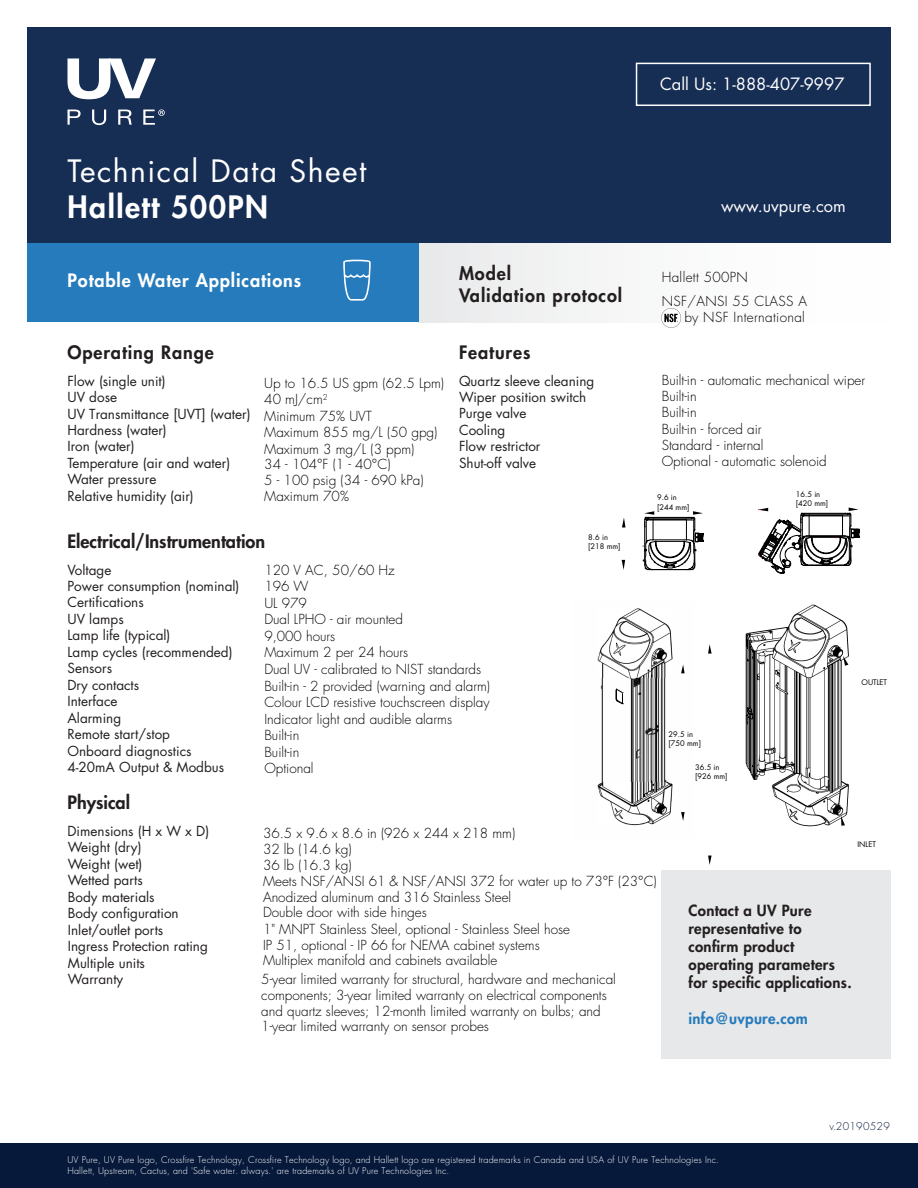
<style>
.page{position:relative;width:918px;height:1188px;background:#fff}
.page>*{position:absolute;margin:0;border:0;box-sizing:border-box;transform-origin:0 0}
.t1{font:30px "Futura Std";letter-spacing:.05em;color:#fff}
.t2{font:800 30px "Futura Std";letter-spacing:.05em;color:#fff}
.t3{font:800 18px/21.6px "Futura Std";letter-spacing:.05em;color:#231f20}
.t4{font:800 18px "Futura Std";color:#231f20}
.t5{font:800 18px "Futura Std";letter-spacing:.05em;color:#fff}
.t6{font:16.5px "Futura Std";color:#fff}
.t7{font:800 15px/18px "Futura Std";letter-spacing:.02em;color:#231f20}
.t8{font:800 15px "Futura Std";letter-spacing:.02em;color:#267bbc}
.t9{font:300 13.5px/16.5px "Futura Std";color:#010101}
.t10{font:13.5px/16.5px "Futura Std";color:#231f20}
.t11{font:300 13.5px/15.9px "Futura Std";color:#000101}
.t12{font:300 13.5px/23.2px "Futura Std";letter-spacing:.025em;color:#010101}
.t13{font:300 10.5px "Futura Std";letter-spacing:.025em;color:#06193a}
.t14{font:300 9px/10.8px "Futura Std";letter-spacing:.02em;color:#fff}
.t15{font:7.5px/9px "Futura Std";color:#010101}
</style>
<div class="page">
<img style="left:597px;top:608px;width:88px;height:218px">
<div style="left:418px;top:242px;width:473px;height:80px;background:linear-gradient(to right,#eaebec,#fff)"></div>
<div style="left:27px;top:242px;width:391px;height:80px;background:#267bbc"></div>
<div style="left:27px;top:27px;width:864px;height:216px;background:#162d54"></div>
<div style="left:636px;top:63px;width:235px;height:43px;border:2px solid #fff"></div>
<div style="left:662px;top:870px;width:229px;height:189px;background:#e7e8e9"></div>
<svg style="left:68px;top:59px;width:88px;height:40px"></svg>
<svg style="left:68px;top:110px;width:13px;height:15px"></svg>
<svg style="left:92px;top:110px;width:14px;height:15px"></svg>
<svg style="left:118px;top:110px;width:14px;height:15px"></svg>
<svg style="left:143px;top:109px;width:22px;height:16px"></svg>
<div style="left:0;top:1143px;width:918px;height:45px;background:#06193a"></div>
<svg style="left:343px;top:260px;width:28px;height:41px"></svg>
<img style="left:745px;top:604px;width:103px;height:223px">
<svg style="left:708px;top:644px;width:4px;height:10px"></svg>
<svg style="left:708px;top:856px;width:4px;height:9px"></svg>
<svg style="left:681px;top:812px;width:4px;height:9px"></svg>
<svg style="left:681px;top:665px;width:4px;height:8px"></svg>
<svg style="left:841px;top:816px;width:4px;height:10px"></svg>
<svg style="left:843px;top:655px;width:6px;height:11px"></svg>
<svg style="left:622px;top:517px;width:3px;height:10px"></svg>
<svg style="left:622px;top:560px;width:3px;height:10px"></svg>
<svg style="left:758px;top:508px;width:101px;height:66px"></svg>
<svg style="left:643px;top:511px;width:60px;height:59px"></svg>
<svg style="left:616px;top:689px;width:8px;height:15px"></svg>
<img style="left:661px;top:308px;width:19px;height:19px">
<h1 class="t1" style="left:68px;top:151px;width:300px">Technical Data Sheet</h1>
<h1 class="t2" style="left:68px;top:188px;width:202px">Hallett 500PN</h1>
<h2 class="t5" style="left:68px;top:269px;width:235px">Potable Water Applications</h2>
<p class="t6" style="left:660px;top:73px;width:186px">Call Us: 1-888-407-9997</p>
<p class="t6" style="left:721px;top:195px;width:126px">www.uvpure.com</p>
<h2 class="t3" style="left:459px;top:263px;width:165px">Model<br>Validation protocol</h2>
<p class="t12" style="left:662px;top:266px;width:147px">Hallett 500PN<br>NSF/ANSI 55 CLASS A</p>
<p class="t12" style="left:684px;top:306px;width:122px">by NSF International</p>
<h2 class="t3" style="left:68px;top:341px;width:148px">Operating Range</h2>
<p class="t10" style="left:68px;top:372px;width:185px">Flow (single unit)<br>UV dose<br>UV Transmittance [UVT] (water)<br>Hardness (water)<br>Iron (water)<br>Temperature (air and water)<br>Water pressure<br>Relative humidity (air)</p>
<h2 class="t4" style="left:68px;top:529px;width:199px">Electrical/Instrumentation</h2>
<p class="t10" style="left:68px;top:561px;width:173px">Voltage<br>Power consumption (nominal)<br>Certifications<br>UV lamps<br>Lamp life (typical)<br>Lamp cycles (recommended)<br>Sensors<br>Dry contacts<br>Interface<br>Alarming<br>Remote start/stop<br>Onboard diagnostics<br>4-20mA Output &amp; Modbus</p>
<h2 class="t4" style="left:68px;top:791px;width:64px">Physical</h2>
<p class="t10" style="left:68px;top:823px;width:143px">Dimensions (H x W x D)<br>Weight (dry)<br>Weight (wet)<br>Wetted parts<br>Body materials<br>Body configuration<br>Inlet/outlet ports<br>Ingress Protection rating<br>Multiple units<br>Warranty</p>
<h2 class="t3" style="left:459px;top:341px;width:73px">Features</h2>
<p class="t10" style="left:459px;top:372px;width:137px">Quartz sleeve cleaning<br>Wiper position switch<br>Purge valve<br>Cooling<br>Flow restrictor<br>Shut-off valve</p>
<p class="t9" style="left:662px;top:372px;width:205px">Built-in - automatic mechanical wiper<br>Built-in<br>Built-in<br>Built-in - forced air<br>Standard - internal<br>Optional - automatic solenoid</p>
<p class="t9" style="left:264px;top:376px;width:181px">Up to 16.5 US gpm (62.5 Lpm)<br>40 mJ/cm<sup>2<br></sup>Minimum 75% UVT<br>Maximum 855 mg/L (50 gpg)<br>Maximum 3 mg/L (3 ppm)</p>
<p class="t9" style="left:264px;top:456px;width:161px;line-height:16px">34 - 104°F (1 - 40°C)<br>5 - 100 psig (34 - 690 kPa)<br>Maximum 70%</p>
<p class="t15" style="left:657px;top:493px;width:34px;line-height:9.4px">9.6 in [244 mm]</p>
<p class="t15" style="left:796px;top:489px;width:34px">16.5 in [420 mm]</p>
<p class="t15" style="left:588px;top:533px;width:34px">8.6 in [218 mm]</p>
<p class="t9" style="left:264px;top:562px;width:227px">120 V AC, 50/60 Hz<br>196 W<br>UL 979<br>Dual LPHO - air mounted<br>9,000 hours<br>Maximum 2 per 24 hours<br>Dual UV - calibrated to NIST standards<br>Built-in - 2 provided (warning and alarm)<br>Colour LCD resistive touchscreen display<br>Indicator light and audible alarms<br>Built-in<br>Built-in<br>Optional</p>
<p class="t15" style="left:862px;top:678px;width:27px">OUTLET</p>
<p class="t15" style="left:669px;top:729px;width:34px">29.5 in [750 mm]</p>
<p class="t15" style="left:695px;top:762px;width:34px">36.5 in [926 mm]</p>
<p class="t11" style="left:263px;top:825px;width:395px">36.5 x 9.6 x 8.6 in (926 x 244 x 218 mm)<br>32 lb (14.6 kg)<br>36 lb (16.3 kg)<br>Meets NSF/ANSI 61 &amp; NSF/ANSI 372 for water up to 73°F (23°C)</p>
<p class="t11" style="left:263px;top:889px;width:309px">Anodized aluminum and 316 Stainless Steel<br>Double door with side hinges<br>1" MNPT Stainless Steel, optional - Stainless Steel hose IP 51, optional - IP 66 for NEMA cabinet systems Multiplex manifold and cabinets available</p>
<p class="t15" style="left:857px;top:840px;width:20px">INLET</p>
<p class="t7" style="left:688px;top:901px;width:165px">Contact a UV Pure representative to confirm product operating parameters for specific applications.</p>
<p class="t8" style="left:688px;top:1009px;width:121px">info@uvpure.com</p>
<p class="t9" style="left:261px;top:972px;width:356px;line-height:15.8px">5-year limited warranty for structural, hardware and mechanical components; 3-year limited warranty on electrical components and quartz sleeves; 12-month limited warranty on bulbs; and 1-year limited warranty on sensor probes</p>
<p class="t14" style="left:67px;top:1155px;width:653px">UV Pure, UV Pure logo, Crossfire Technology, Crossfire Technology logo, and Hallett logo are registered trademarks in Canada and USA of UV Pure Technologies Inc.<br>Hallett, Upstream, Cactus, and 'Safe water. always.' are trademarks of UV Pure Technologies Inc.</p>
<p class="t13" style="left:829px;top:1120px;width:62px">v.20190529</p>
</div>
